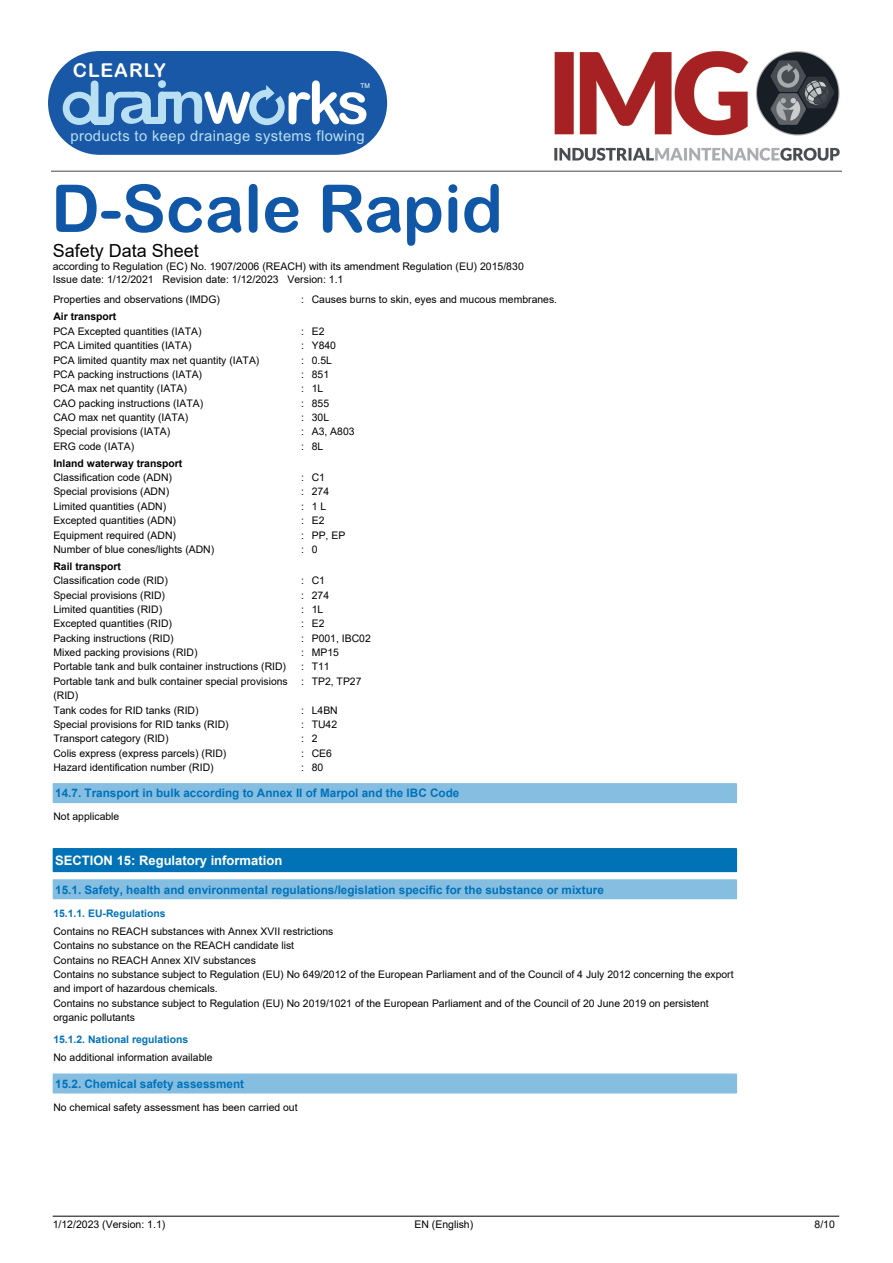
<style>
.page{position:relative;width:893px;height:1263px;background:#fff}
.page>*{position:absolute;margin:0;border:0;box-sizing:border-box;transform-origin:0 0}
.t1{font:66px "Arial Rounded MT Bold";color:#1057a7}
.t2{font:59.4px "Arial Rounded MT Bold";letter-spacing:-.05em;color:#fff}
.t3{font:19.2px "Arial Rounded MT Bold";letter-spacing:.05em;color:#fff}
.t4{font:18px "Arial";color:#030202}
.t5{font:14.85px "Arial";letter-spacing:.025em;color:#b9e0f2}
.t6{font:700 13.05px "Arial";color:#fff}
.t7{font:700 11.7px "Arial";color:#0072ba}
.t8{font:10.5px/12px "Arial";color:#030202}
.t9{font:10.35px/14.4px "Arial";color:#030202}
.t10{font:700 10.35px "Arial";color:#030202}
.t11{font:700 10.35px "Arial";color:#0072ba}
.t12{font:6.6px "Arial";color:#fff}
.s1{color:#b9e0f2}
</style>
<div class="page">
<hr style="left:51px;top:170px;width:791px;height:2px;background:#808285">
<img style="left:554px;top:52px;width:286px;height:109px">
<div style="left:48px;top:51px;width:339px;height:104px;background:#1858a6;border-radius:52px"></div>
<div style="left:249px;top:90px;width:36px;height:35px;background:#b9e0f2;border-radius:50%"></div>
<div style="left:256px;top:97px;width:22px;height:21px;background:#1858a6;border-radius:50%"></div>
<svg style="left:262px;top:85px;width:18px;height:23px"></svg>
<div style="left:63px;top:92px;width:33px;height:33px;background:#b9e0f2;border-radius:50%"></div>
<div style="left:70px;top:98px;width:19px;height:20px;background:#1858a6;border-radius:50%"></div>
<div style="left:91px;top:80px;width:7px;height:44px;background:#b9e0f2;border-radius:4px"></div>
<svg style="left:90px;top:86px;width:91px;height:38px"></svg>
<div style="left:53px;top:784px;width:683px;height:18px;background:#86bee1"></div>
<svg style="left:736px;top:784px;width:1px;height:18px"></svg>
<hr style="left:53px;top:783px;width:684px;height:1px;background:#86bee1">
<hr style="left:53px;top:802px;width:684px;height:1px;background:#86bee1">
<div style="left:53px;top:849px;width:683px;height:22px;background:#0072b5"></div>
<svg style="left:736px;top:849px;width:1px;height:22px"></svg>
<hr style="left:53px;top:848px;width:684px;height:1px;background:#0072b5">
<hr style="left:53px;top:871px;width:684px;height:1px;background:#0072b5">
<div style="left:53px;top:880px;width:683px;height:18px;background:#86bee1"></div>
<svg style="left:736px;top:880px;width:1px;height:18px"></svg>
<hr style="left:53px;top:879px;width:684px;height:1px;background:#86bee1">
<hr style="left:53px;top:898px;width:684px;height:1px;background:#86bee1">
<div style="left:53px;top:1074px;width:683px;height:19px;background:#86bee1"></div>
<svg style="left:736px;top:1075px;width:1px;height:18px"></svg>
<hr style="left:53px;top:1074px;width:684px;height:1px;background:#86bee1">
<hr style="left:53px;top:1093px;width:684px;height:1px;background:#86bee1">
<hr style="left:53px;top:1216px;width:786px;height:1px;background:#030202">
<h3 class="t3" style="left:73px;top:59px;width:94px">CLEARLY</h3>
<h2 class="t2" style="left:119px;top:68px;width:252px"><span class="s1">ain</span>w rks</h2>
<h3 class="t5" style="left:70px;top:127px;width:296px">products to keep drainage systems flowing</h3>
<p class="t12" style="left:360px;top:82px;width:11px">TM</p>
<h1 class="t1" style="left:51px;top:171px;width:453px">D-Scale Rapid</h1>
<h3 class="t4" style="left:53px;top:240px;width:148px">Safety Data Sheet</h3>
<p class="t8" style="left:53px;top:261px;width:473px">according to Regulation (EC) No. 1907/2006 (REACH) with its amendment Regulation (EU) 2015/830<br>Issue date: 1/12/2021 Revision date: 1/12/2023 Version: 1.1</p>
<p class="t9" style="left:53px;top:293px;width:168px">Properties and observations (IMDG)</p>
<p class="t9" style="left:301px;top:293px;width:258px">: Causes burns to skin, eyes and mucous membranes.</p>
<p class="t10" style="left:53px;top:311px;width:65px">Air transport</p>
<p class="t9" style="left:53px;top:324px;width:150px">PCA Excepted quantities (IATA)</p>
<p class="t9" style="left:301px;top:324px;width:25px">: E2</p>
<p class="t9" style="left:53px;top:338px;width:140px">PCA Limited quantities (IATA)</p>
<p class="t9" style="left:301px;top:338px;width:37px">: Y840</p>
<p class="t9" style="left:53px;top:353px;width:208px">PCA limited quantity max net quantity (IATA)</p>
<p class="t9" style="left:301px;top:353px;width:32px">: 0.5L</p>
<p class="t9" style="left:53px;top:367px;width:150px">PCA packing instructions (IATA)</p>
<p class="t9" style="left:301px;top:367px;width:30px">: 851</p>
<p class="t9" style="left:53px;top:381px;width:135px">PCA max net quantity (IATA)</p>
<p class="t9" style="left:301px;top:381px;width:24px">: 1L</p>
<p class="t9" style="left:53px;top:396px;width:151px">CAO packing instructions (IATA)</p>
<p class="t9" style="left:301px;top:396px;width:30px">: 855</p>
<p class="t9" style="left:53px;top:410px;width:136px">CAO max net quantity (IATA)</p>
<p class="t9" style="left:301px;top:410px;width:30px">: 30L</p>
<p class="t9" style="left:53px;top:425px;width:118px">Special provisions (IATA)</p>
<p class="t9" style="left:301px;top:425px;width:55px">: A3, A803</p>
<p class="t9" style="left:53px;top:439px;width:83px">ERG code (IATA)</p>
<p class="t9" style="left:301px;top:439px;width:24px">: 8L</p>
<p class="t10" style="left:53px;top:457px;width:131px">Inland waterway transport</p>
<p class="t9" style="left:53px;top:470px;width:120px">Classification code (ADN)</p>
<p class="t9" style="left:301px;top:470px;width:25px">: C1</p>
<p class="t9" style="left:53px;top:485px;width:117px">Special provisions (ADN)</p>
<p class="t9" style="left:301px;top:485px;width:30px">: 274</p>
<p class="t9" style="left:53px;top:499px;width:114px">Limited quantities (ADN)</p>
<p class="t9" style="left:301px;top:499px;width:27px">: 1 L</p>
<p class="t9" style="left:53px;top:513px;width:124px">Excepted quantities (ADN)</p>
<p class="t9" style="left:301px;top:513px;width:25px">: E2</p>
<p class="t9" style="left:53px;top:528px;width:124px">Equipment required (ADN)</p>
<p class="t9" style="left:301px;top:528px;width:46px">: PP, EP</p>
<p class="t9" style="left:53px;top:542px;width:162px">Number of blue cones/lights (ADN)</p>
<p class="t9" style="left:301px;top:542px;width:18px">: 0</p>
<p class="t10" style="left:53px;top:560px;width:69px">Rail transport</p>
<p class="t9" style="left:53px;top:573px;width:116px">Classification code (RID)</p>
<p class="t9" style="left:301px;top:573px;width:25px">: C1</p>
<p class="t9" style="left:53px;top:588px;width:113px">Special provisions (RID)</p>
<p class="t9" style="left:301px;top:588px;width:30px">: 274</p>
<p class="t9" style="left:53px;top:602px;width:110px">Limited quantities (RID)</p>
<p class="t9" style="left:301px;top:602px;width:24px">: 1L</p>
<p class="t9" style="left:53px;top:616px;width:120px">Excepted quantities (RID)</p>
<p class="t9" style="left:301px;top:616px;width:25px">: E2</p>
<p class="t9" style="left:53px;top:631px;width:122px">Packing instructions (RID)</p>
<p class="t9" style="left:301px;top:631px;width:71px">: P001, IBC02</p>
<p class="t9" style="left:53px;top:645px;width:146px">Mixed packing provisions (RID)</p>
<p class="t9" style="left:301px;top:645px;width:39px">: MP15</p>
<p class="t9" style="left:53px;top:660px;width:234px">Portable tank and bulk container instructions (RID)</p>
<p class="t9" style="left:301px;top:660px;width:30px">: T11</p>
<p class="t9" style="left:53px;top:674px;width:236px">Portable tank and bulk container special provisions (RID)</p>
<p class="t9" style="left:301px;top:674px;width:62px">: TP2, TP27</p>
<p class="t9" style="left:53px;top:703px;width:147px">Tank codes for RID tanks (RID)</p>
<p class="t9" style="left:301px;top:703px;width:38px">: L4BN</p>
<p class="t9" style="left:53px;top:717px;width:177px">Special provisions for RID tanks (RID)</p>
<p class="t9" style="left:301px;top:717px;width:38px">: TU42</p>
<p class="t9" style="left:53px;top:731px;width:117px">Transport category (RID)</p>
<p class="t9" style="left:301px;top:731px;width:18px">: 2</p>
<p class="t9" style="left:53px;top:746px;width:175px">Colis express (express parcels) (RID)</p>
<p class="t9" style="left:301px;top:746px;width:32px">: CE6</p>
<p class="t9" style="left:53px;top:760px;width:162px">Hazard identification number (RID)</p>
<p class="t9" style="left:301px;top:760px;width:24px">: 80</p>
<p class="t7" style="left:55px;top:787px;width:406px">14.7. Transport in bulk according to Annex II of Marpol and the IBC Code</p>
<p class="t9" style="left:53px;top:809px;width:67px">Not applicable</p>
<p class="t6" style="left:55px;top:853px;width:229px">SECTION 15: Regulatory information</p>
<p class="t7" style="left:55px;top:883px;width:550px">15.1. Safety, health and environmental regulations/legislation specific for the substance or mixture</p>
<p class="t11" style="left:53px;top:907px;width:114px">15.1.1. EU-Regulations</p>
<p class="t9" style="left:53px;top:924px;width:682px">Contains no REACH substances with Annex XVII restrictions<br>Contains no substance on the REACH candidate list<br>Contains no REACH Annex XIV substances<br>Contains no substance subject to Regulation (EU) No 649/2012 of the European Parliament and of the Council of 4 July 2012 concerning the export and import of hazardous chemicals.<br>Contains no substance subject to Regulation (EU) No 2019/1021 of the European Parliament and of the Council of 20 June 2019 on persistent organic pollutants</p>
<p class="t11" style="left:53px;top:1034px;width:136px">15.1.2. National regulations</p>
<p class="t9" style="left:53px;top:1051px;width:161px">No additional information available</p>
<p class="t7" style="left:55px;top:1077px;width:190px">15.2. Chemical safety assessment</p>
<p class="t9" style="left:53px;top:1100px;width:246px">No chemical safety assessment has been carried out</p>
<p class="t8" style="left:53px;top:1218px;width:114px">1/12/2023 (Version: 1.1)</p>
<p class="t8" style="left:414px;top:1218px;width:60px">EN (English)</p>
<p class="t8" style="left:814px;top:1218px;width:22px">8/10</p>
</div>
